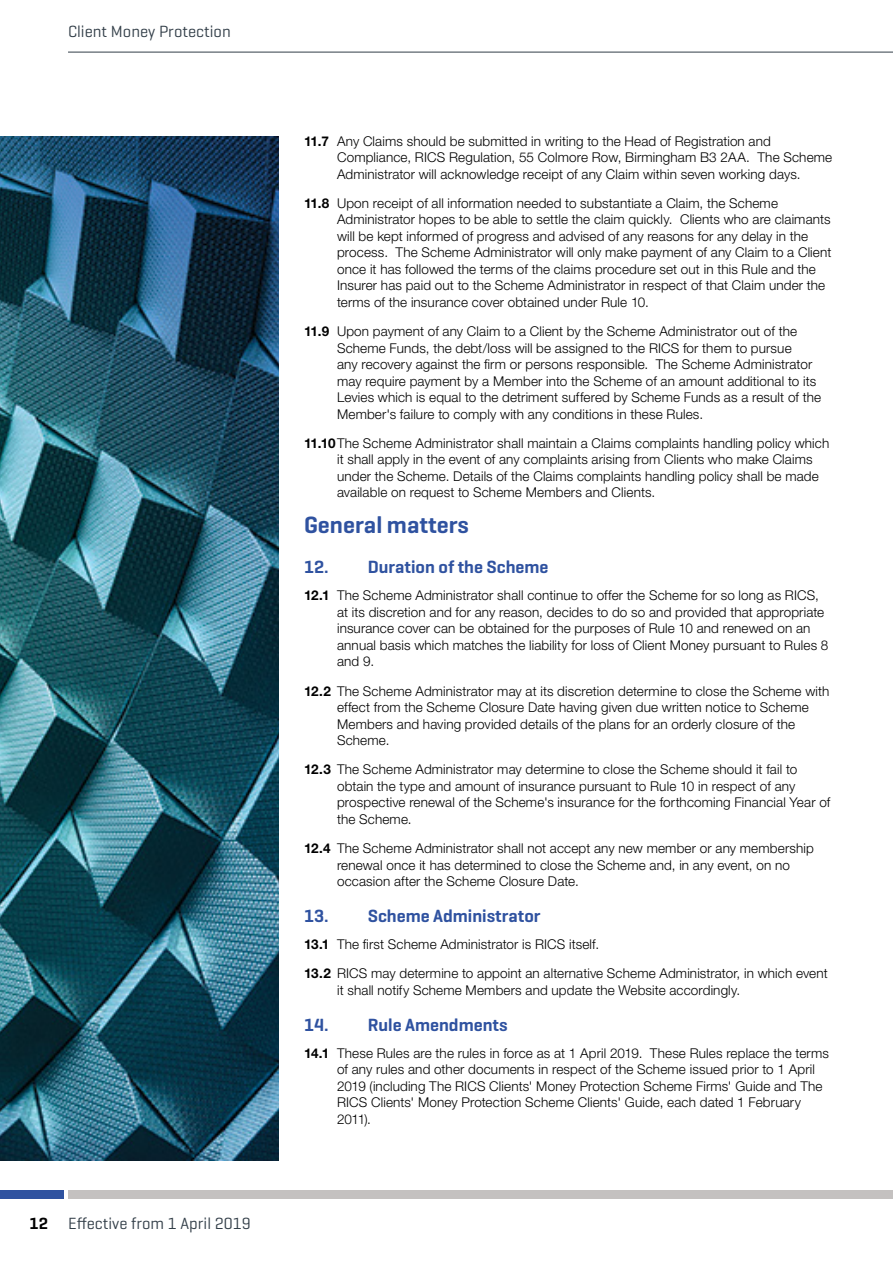
<style>
.page{position:relative;width:893px;height:1263px;background:#fff}
.page>*{position:absolute;margin:0;border:0;box-sizing:border-box;transform-origin:0 0}
.t1{font:600 24px "Geogrotesque";color:#2f52a0}
.t2{font:600 18px "Geogrotesque";color:#2f52a0}
.t3{font:16.5px "Geogrotesque";color:#323e48}
.t4{font:300 13.5px/16.5px "Helvetica Neue LT Std";letter-spacing:.01em;color:#000}
.s1{font-weight:600;color:#000}
.s2{font-weight:700}
</style>
<div class="page">
<img style="left:0;top:136px;width:279px;height:1025px">
<hr style="left:68px;top:52px;width:825px;height:1px;background:#323e48">
<div style="left:0;top:1191px;width:64px;height:8px;background:#2f52a0"></div>
<div style="left:68px;top:1191px;width:825px;height:8px;background:#c4c1c0"></div>
<p class="t3" style="left:68px;top:21px;width:164px">Client Money Protection</p>
<p class="t3" style="left:29px;top:1213px;width:223px"><span class="s1">12</span> Effective from 1 April 2019</p>
<p class="t4" style="left:337px;top:132px;width:497px;text-indent:-33px"><span class="s2">11.7</span> Any Claims should be submitted in writing to the Head of Registration and<br>Compliance, RICS Regulation, 55 Colmore Row, Birmingham B3 2AA. The Scheme<br>Administrator will acknowledge receipt of any Claim within seven working days.</p>
<p class="t4" style="left:337px;top:195px;width:496px;text-indent:-33px"><span class="s2">11.8</span> Upon receipt of all information needed to substantiate a Claim, the Scheme Administrator hopes to be able to settle the claim quickly. Clients who are claimants will be kept informed of progress and advised of any reasons for any delay in the process. The Scheme Administrator will only make payment of any Claim to a Client once it has followed the terms of the claims procedure set out in this Rule and the Insurer has paid out to the Scheme Administrator in respect of that Claim under the terms of the insurance cover obtained under Rule 10.</p>
<p class="t4" style="left:337px;top:323px;width:486px;text-indent:-33px"><span class="s2">11.9</span> Upon payment of any Claim to a Client by the Scheme Administrator out of the Scheme Funds, the debt/loss will be assigned to the RICS for them to pursue<br>any recovery against the firm or persons responsible. The Scheme Administrator may require payment by a Member into the Scheme of an amount additional to its Levies which is equal to the detriment suffered by Scheme Funds as a result of the Member's failure to comply with any conditions in these Rules.</p>
<p class="t4" style="left:337px;top:435px;width:494px;text-indent:-33px"><span class="s2">11.10</span>The Scheme Administrator shall maintain a Claims complaints handling policy which it shall apply in the event of any complaints arising from Clients who make Claims under the Scheme. Details of the Claims complaints handling policy shall be made available on request to Scheme Members and Clients.</p>
<h1 class="t1" style="left:304px;top:510px;width:166px">General matters</h1>
<h2 class="t2" style="left:304px;top:556px;width:246px">12. Duration of the Scheme</h2>
<p class="t4" style="left:337px;top:587px;width:493px;text-indent:-33px"><span class="s2">12.1</span> The Scheme Administrator shall continue to offer the Scheme for so long as RICS, at its discretion and for any reason, decides to do so and provided that appropriate insurance cover can be obtained for the purposes of Rule 10 and renewed on an annual basis which matches the liability for loss of Client Money pursuant to Rules 8 and 9.</p>
<p class="t4" style="left:337px;top:682px;width:494px;text-indent:-33px"><span class="s2">12.2</span> The Scheme Administrator may at its discretion determine to close the Scheme with effect from the Scheme Closure Date having given due written notice to Scheme Members and having provided details of the plans for an orderly closure of the Scheme.</p>
<p class="t4" style="left:337px;top:761px;width:495px;text-indent:-33px"><span class="s2">12.3</span> The Scheme Administrator may determine to close the Scheme should it fail to obtain the type and amount of insurance pursuant to Rule 10 in respect of any prospective renewal of the Scheme's insurance for the forthcoming Financial Year of the Scheme.</p>
<p class="t4" style="left:337px;top:840px;width:478px;text-indent:-33px"><span class="s2">12.4</span> The Scheme Administrator shall not accept any new member or any membership renewal once it has determined to close the Scheme and, in any event, on no occasion after the Scheme Closure Date.</p>
<h2 class="t2" style="left:304px;top:905px;width:238px">13. Scheme Administrator</h2>
<p class="t4" style="left:304px;top:929px;width:525px;line-height:29.2px"><span class="s2">13.1</span> The first Scheme Administrator is RICS itself.<br><span class="s2">13.2</span> RICS may determine to appoint an alternative Scheme Administrator, in which event</p>
<p class="t4" style="left:337px;top:981px;width:405px">it shall notify Scheme Members and update the Website accordingly.</p>
<h2 class="t2" style="left:304px;top:1013px;width:205px">14. Rule Amendments</h2>
<p class="t4" style="left:337px;top:1044px;width:493px;text-indent:-33px"><span class="s2">14.1</span> These Rules are the rules in force as at 1 April 2019. These Rules replace the terms of any rules and other documents in respect of the Scheme issued prior to 1 April 2019 (including The RICS Clients' Money Protection Scheme Firms' Guide and The RICS Clients' Money Protection Scheme Clients' Guide, each dated 1 February 2011).</p>
</div>
